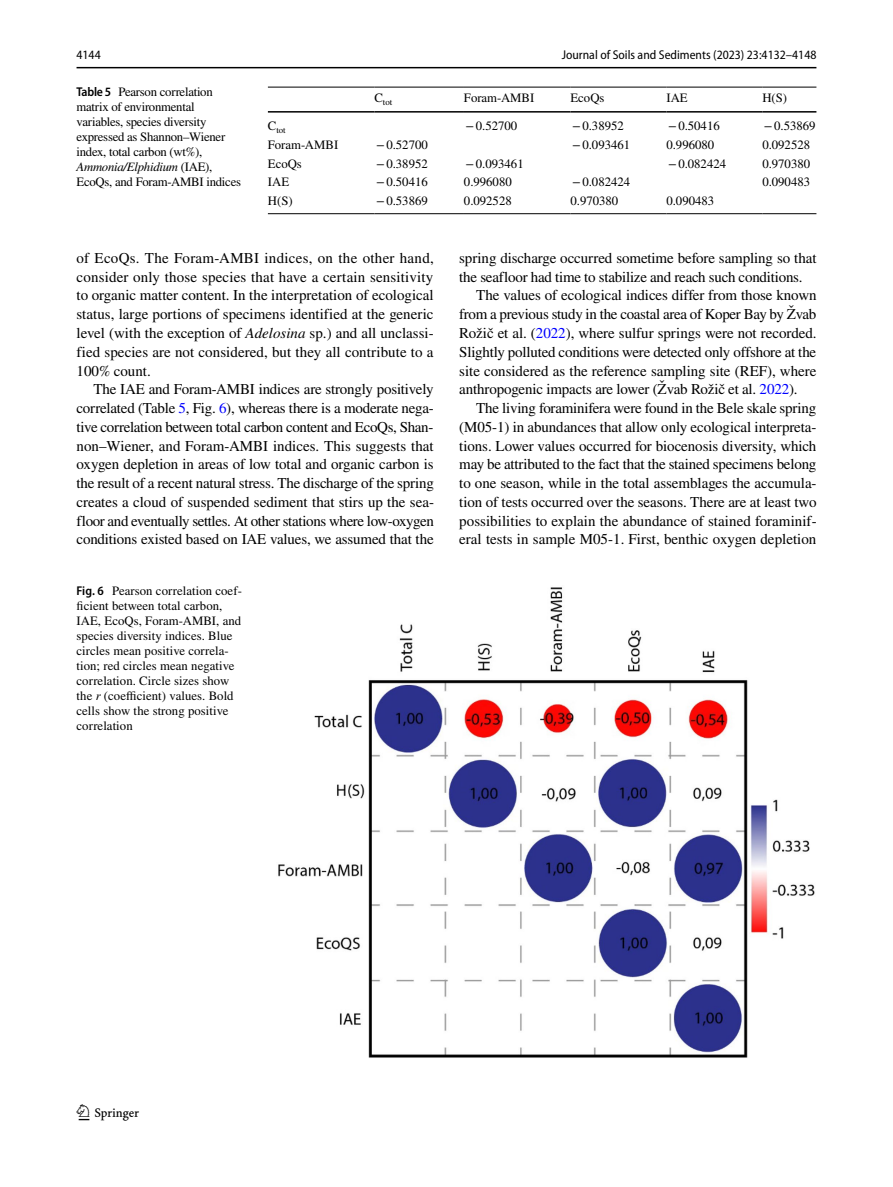
<style>
.page{position:relative;width:893px;height:1187px;background:#fff}
.page>*{position:absolute;margin:0;border:0;box-sizing:border-box;transform-origin:0 0}
.t1{font:22.5px "Springnew Regular 3";color:#000}
.t2{font:15px/18.8px "STIX";letter-spacing:-.005em;color:#000;text-align:justify}
.t3{font:12.75px/15px "STIX";color:#000}
.t4{font:12.75px/15px "STIX";letter-spacing:-.02em;color:#000}
.t5{font:semi-condensed 12.75px "Myriad Pro";color:#000}
.t6{font:8.85px "STIX";letter-spacing:-.005em;color:#000}
.s1{font-family:"Myriad Pro";font-weight:600;font-stretch:semi-condensed}
.s2{font-style:italic}
.s3{color:#00f}
</style>
<div class="page">
<hr style="left:77px;top:67px;width:739px;height:1px;background:#000">
<hr style="left:268px;top:87px;width:106px;height:1px;background:#000">
<hr style="left:268px;top:111px;width:106px;height:2px;background:#000">
<hr style="left:374px;top:87px;width:90px;height:1px;background:#000">
<hr style="left:374px;top:111px;width:90px;height:2px;background:#000">
<hr style="left:464px;top:87px;width:106px;height:1px;background:#000">
<hr style="left:464px;top:111px;width:106px;height:2px;background:#000">
<hr style="left:570px;top:87px;width:96px;height:1px;background:#000">
<hr style="left:570px;top:111px;width:96px;height:2px;background:#000">
<hr style="left:666px;top:87px;width:96px;height:1px;background:#000">
<hr style="left:666px;top:111px;width:96px;height:2px;background:#000">
<hr style="left:762px;top:87px;width:54px;height:1px;background:#000">
<hr style="left:762px;top:111px;width:54px;height:2px;background:#000">
<hr style="left:268px;top:213px;width:106px;height:1px;background:#000">
<hr style="left:374px;top:213px;width:90px;height:1px;background:#000">
<hr style="left:464px;top:213px;width:106px;height:1px;background:#000">
<hr style="left:570px;top:213px;width:96px;height:1px;background:#000">
<hr style="left:666px;top:213px;width:96px;height:1px;background:#000">
<hr style="left:762px;top:213px;width:54px;height:1px;background:#000">
<img style="left:278px;top:587px;width:537px;height:471px">
<p class="t5" style="left:77px;top:48px;width:26px">4144</p>
<p class="t5" style="left:562px;top:48px;width:256px">Journal of Soils and Sediments (2023) 23:4132–4148</p>
<p class="t4" style="left:77px;top:85px;width:166px"><span class="s1">Table 5</span> Pearson correlation matrix of environmental variables, species diversity expressed as Shannon–Wiener index, total carbon (wt%),<br><span class="s2">Ammonia/Elphidium</span> (IAE),<br>EcoQs, and Foram-AMBI indices</p>
<p class="t6" style="left:374px;top:96px;width:19px"><sup>C</sup>tot</p>
<p class="t3" style="left:464px;top:91px;width:72px">Foram-AMBI</p>
<p class="t3" style="left:570px;top:91px;width:35px">EcoQs</p>
<p class="t3" style="left:666px;top:91px;width:23px">IAE</p>
<p class="t3" style="left:762px;top:91px;width:26px">H(S)</p>
<p class="t6" style="left:268px;top:124px;width:19px"><sup>C</sup>tot</p>
<p class="t3" style="left:466px;top:119px;width:53px">−0.52700</p>
<p class="t3" style="left:572px;top:119px;width:53px">−0.38952</p>
<p class="t3" style="left:668px;top:119px;width:53px">−0.50416</p>
<p class="t3" style="left:764px;top:119px;width:53px">−0.53869</p>
<p class="t3" style="left:268px;top:138px;width:72px">Foram-AMBI</p>
<p class="t3" style="left:376px;top:138px;width:53px">−0.52700</p>
<p class="t3" style="left:572px;top:138px;width:60px">−0.093461</p>
<p class="t3" style="left:666px;top:138px;width:49px">0.996080</p>
<p class="t3" style="left:762px;top:138px;width:49px">0.092528</p>
<p class="t3" style="left:268px;top:157px;width:35px">EcoQs</p>
<p class="t3" style="left:376px;top:157px;width:53px">−0.38952</p>
<p class="t3" style="left:466px;top:157px;width:60px">−0.093461</p>
<p class="t3" style="left:668px;top:157px;width:60px">−0.082424</p>
<p class="t3" style="left:762px;top:157px;width:49px">0.970380</p>
<p class="t3" style="left:268px;top:175px;width:23px">IAE</p>
<p class="t3" style="left:376px;top:175px;width:53px">−0.50416</p>
<p class="t3" style="left:464px;top:175px;width:49px">0.996080</p>
<p class="t3" style="left:572px;top:175px;width:60px">−0.082424</p>
<p class="t3" style="left:762px;top:175px;width:49px">0.090483</p>
<p class="t3" style="left:268px;top:194px;width:26px">H(S)</p>
<p class="t3" style="left:376px;top:194px;width:53px">−0.53869</p>
<p class="t3" style="left:464px;top:194px;width:49px">0.092528</p>
<p class="t3" style="left:570px;top:194px;width:49px">0.970380</p>
<p class="t3" style="left:666px;top:194px;width:49px">0.090483</p>
<p class="t2" style="left:77px;top:249px;width:359px">of EcoQs. The Foram-AMBI indices, on the other hand, consider only those species that have a certain sensitivity to organic matter content. In the interpretation of ecological status, large portions of specimens identified at the generic level (with the exception of <span class="s2">Adelosina</span> sp.) and all unclassi&shy;fied species are not considered, but they all contribute to a 100% count.</p>
<p class="t2" style="left:77px;top:381px;width:359px;text-indent:17px">The IAE and Foram-AMBI indices are strongly positively correlated (Table <span class="s3">5</span>, Fig. <span class="s3">6</span>), whereas there is a moderate nega&shy;tive correlation between total carbon content and EcoQs, Shan&shy;non–Wiener, and Foram-AMBI indices. This suggests that oxygen depletion in areas of low total and organic carbon is the result of a recent natural stress. The discharge of the spring creates a cloud of suspended sediment that stirs up the sea&shy;floor and eventually settles. At other stations where low-oxygen conditions existed based on IAE values, we assumed that the</p>
<p class="t3" style="left:77px;top:583px;width:167px"><span class="s1">Fig. 6</span> Pearson correlation coef&shy;ficient between total carbon,<br>IAE, EcoQs, Foram-AMBI, and species diversity indices. Blue circles mean positive correla&shy;tion; red circles mean negative correlation. Circle sizes show the <span class="s2">r</span> (coefficient) values. Bold cells show the strong positive correlation</p>
<p class="t2" style="left:459px;top:249px;width:359px">spring discharge occurred sometime before sampling so that</p>
<p class="t2" style="left:459px;top:268px;width:345px">the seafloor had time to stabilize and reach such conditions.</p>
<p class="t2" style="left:476px;top:287px;width:342px">The values of ecological indices differ from those known</p>
<p class="t2" style="left:459px;top:306px;width:359px">from a previous study in the coastal area of Koper Bay by Žvab</p>
<p class="t2" style="left:459px;top:324px;width:359px">Rožič et al. (<span class="s3">2022</span>), where sulfur springs were not recorded.</p>
<p class="t2" style="left:459px;top:343px;width:359px">Slightly polluted conditions were detected only offshore at the</p>
<p class="t2" style="left:459px;top:362px;width:359px">site considered as the reference sampling site (REF), where</p>
<p class="t2" style="left:459px;top:381px;width:340px">anthropogenic impacts are lower (Žvab Rožič et al. <span class="s3">2022</span>).</p>
<p class="t2" style="left:476px;top:399px;width:342px">The living foraminifera were found in the Bele skale spring</p>
<p class="t2" style="left:459px;top:418px;width:359px">(M05-1) in abundances that allow only ecological interpreta-</p>
<p class="t2" style="left:459px;top:437px;width:359px">tions. Lower values occurred for biocenosis diversity, which</p>
<p class="t2" style="left:459px;top:456px;width:359px">may be attributed to the fact that the stained specimens belong</p>
<p class="t2" style="left:459px;top:474px;width:359px">to one season, while in the total assemblages the accumula-</p>
<p class="t2" style="left:459px;top:493px;width:359px">tion of tests occurred over the seasons. There are at least two</p>
<p class="t2" style="left:459px;top:512px;width:359px">possibilities to explain the abundance of stained foraminif-</p>
<p class="t2" style="left:459px;top:531px;width:359px">eral tests in sample M05-1. First, benthic oxygen depletion</p>
<h1 class="t1" style="left:79px;top:1104px;width:62px">1 3</h1>
</div>
